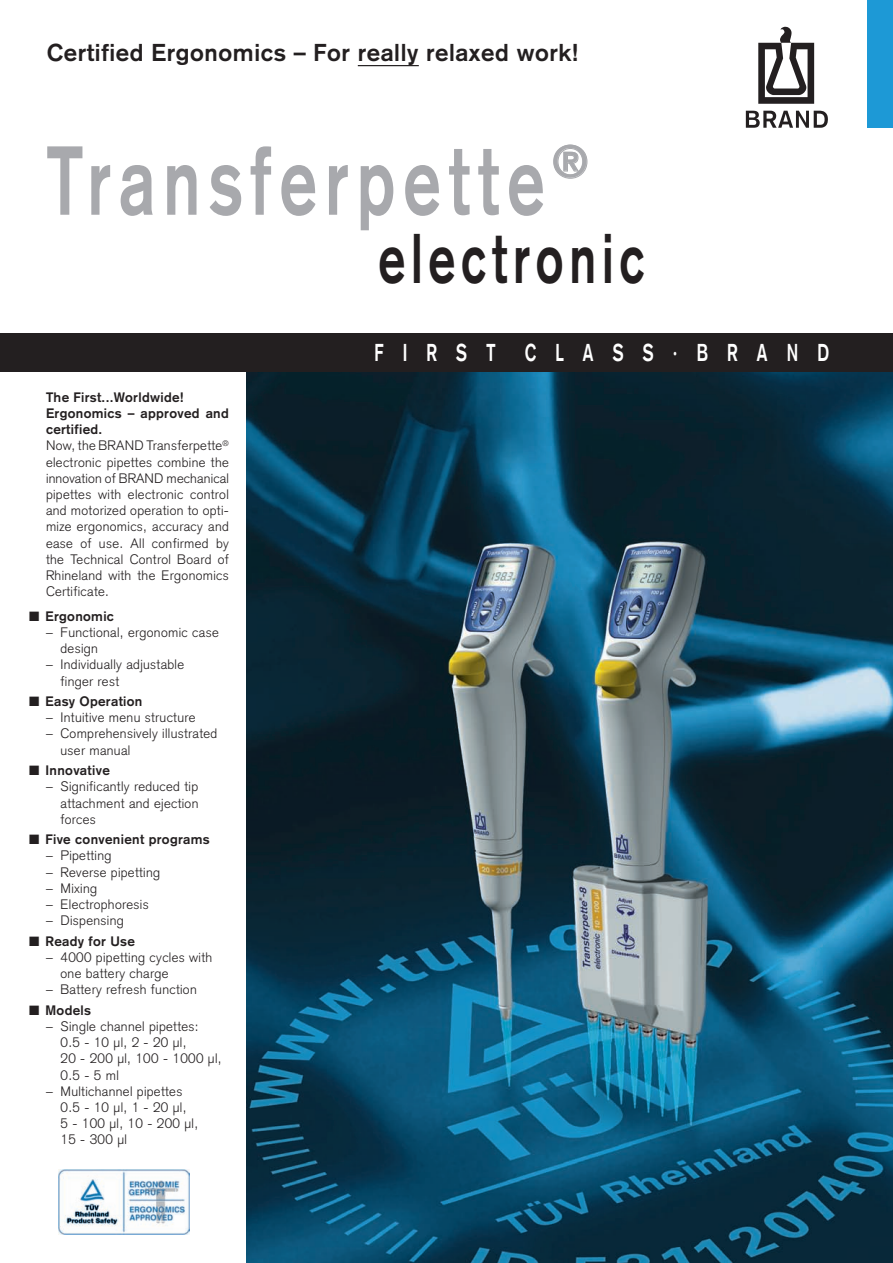
<style>
.page{position:relative;width:893px;height:1263px;background:#fff}
.page>*{position:absolute;margin:0;border:0;box-sizing:border-box;transform-origin:0 0}
.t1{font:700 96px "Akzidenz Grotesk";letter-spacing:.12em;color:#a8a9ad;scale:.7 1}
.t2{font:700 69px "Akzidenz Grotesk";letter-spacing:.12em;color:#231f20;scale:.7 1}
.t3{font:700 24px "Akzidenz Grotesk";letter-spacing:.025em;color:#231f20}
.t4{font:700 24px "Akzidenz Grotesk";letter-spacing:1.14em;color:#fff;scale:.7 1}
.t5{font:300 13.5px/16.2px "Akzidenz Grotesk";letter-spacing:.025em;color:#231f20}
.t6{font:700 13.5px "Akzidenz Grotesk";letter-spacing:.025em;color:#231f20}
.s1{font-weight:700}
</style>
<div class="page">
<div style="left:867px;top:0;width:26px;height:128px;background:#1d99d6"></div>
<img style="left:247px;top:371px;width:646px;height:892px">
<img style="left:745px;top:26px;width:83px;height:102px">
<div style="left:0;top:333px;width:893px;height:38px;background:#231f20"></div>
<svg style="left:553px;top:145px;width:34px;height:34px"></svg>
<img style="left:58px;top:1169px;width:131px;height:66px">
<hr style="left:358px;top:65px;width:61px;height:1px;background:#231f20">
<h3 class="t3" style="left:47px;top:38px;width:533px">Certified Ergonomics – For really relaxed work!</h3>
<h1 class="t1" style="left:47px;top:124px;width:775px">Transferpette <sup>®</sup></h1>
<h2 class="t2" style="left:378px;top:218px;width:382px">electronic</h2>
<p class="t5" style="left:46px;top:389px;width:184px"><span class="s1">The First...Worldwide!<br>Ergonomics – approved and certified.<br></span>Now, the BRAND Transferpette<sup>® </sup>electronic pipettes combine the innovation of BRAND mechanical pipettes with electronic control and motorized operation to opti&shy;mize ergonomics, accuracy and ease of use. All confirmed by the Technical Control Board of<br>Rhineland with the Ergonomics<br>Certificate.</p>
<p class="t6" style="left:46px;top:608px;width:70px">Ergonomic</p>
<p class="t5" style="left:61px;top:624px;width:160px;text-indent:-14px">– Functional, ergonomic case design</p>
<p class="t5" style="left:61px;top:657px;width:125px;text-indent:-14px">– Individually adjustable finger rest</p>
<p class="t6" style="left:46px;top:693px;width:98px">Easy Operation</p>
<p class="t5" style="left:46px;top:709px;width:151px">– Intuitive menu structure</p>
<p class="t5" style="left:61px;top:726px;width:158px;text-indent:-14px">– Comprehensively illustrated user manual</p>
<p class="t6" style="left:46px;top:762px;width:66px">Innovative</p>
<p class="t5" style="left:61px;top:779px;width:139px;text-align:justify;text-indent:-14px">– Significantly reduced tip attachment and ejection forces</p>
<p class="t6" style="left:46px;top:831px;width:166px">Five convenient programs</p>
<p class="t5" style="left:46px;top:848px;width:67px">– Pipetting</p>
<p class="t5" style="left:46px;top:864px;width:116px">– Reverse pipetting</p>
<p class="t5" style="left:46px;top:880px;width:53px">– Mixing</p>
<p class="t5" style="left:46px;top:896px;width:104px">– Electrophoresis</p>
<p class="t5" style="left:46px;top:912px;width:79px">– Dispensing</p>
<p class="t6" style="left:46px;top:933px;width:91px">Ready for Use</p>
<p class="t5" style="left:61px;top:949px;width:153px;text-indent:-14px">– 4000 pipetting cycles with one battery charge</p>
<p class="t5" style="left:46px;top:981px;width:152px">– Battery refresh function</p>
<p class="t6" style="left:46px;top:1002px;width:47px">Models</p>
<p class="t5" style="left:61px;top:1018px;width:163px;text-indent:-14px">– Single channel pipettes:<br>0.5 - 10 µl, 2 - 20 µl,<br>20 - 200 µl, 100 - 1000 µl,<br>0.5 - 5 ml</p>
<p class="t5" style="left:61px;top:1083px;width:139px;text-indent:-14px">– Multichannel pipettes<br>0.5 - 10 µl, 1 - 20 µl,<br>5 - 100 µl, 10 - 200 µl,<br>15 - 300 µl</p>
<h3 class="t4" style="left:374px;top:339px;width:651px">FIRST CLASS·BRAND</h3>
</div>
